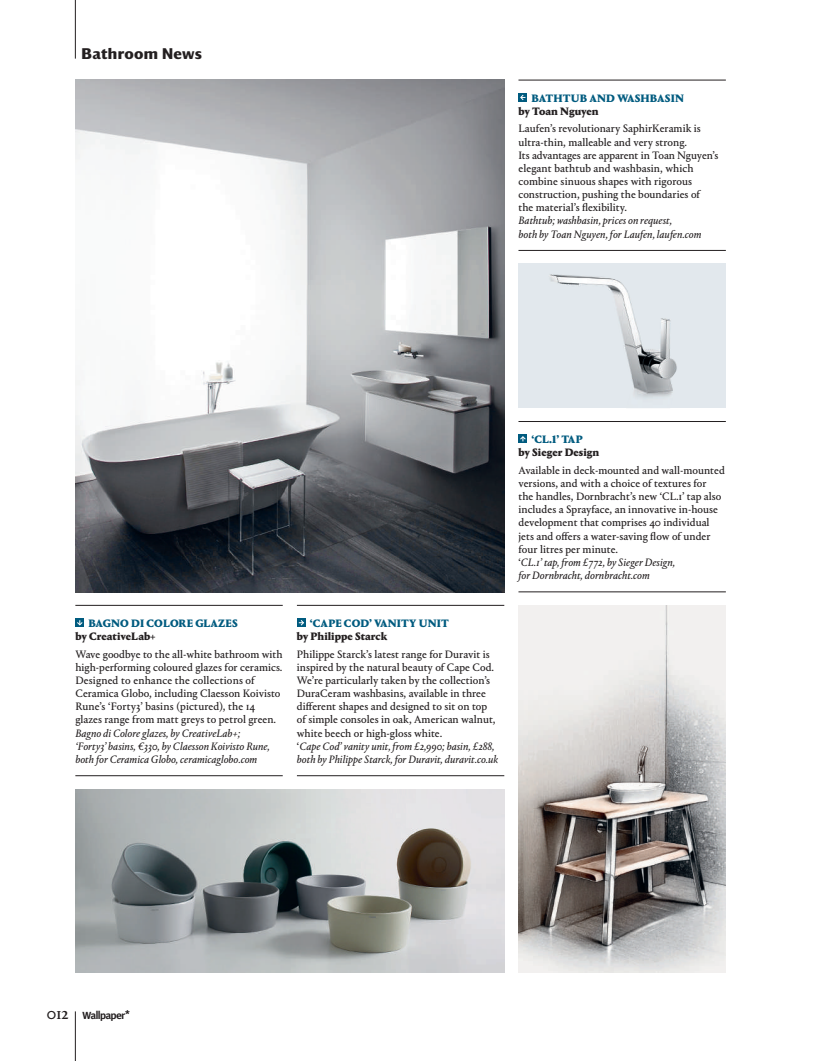
<style>
.page{position:relative;width:813px;height:1061px;background:#fff}
.page>*{position:absolute;margin:0;border:0;box-sizing:border-box;transform-origin:0 0}
.t1{font:17.5px "Portrait Text Regular 2";color:#231f20}
.t2{font:700 15px "Darby Sans Text";letter-spacing:.02em;color:#231f20}
.t3{font:11.25px/13.1px "Portrait Text Regular 2";color:#231f20}
.t4{font:italic 11.25px/13.1px "Portrait Text Regular 2";color:#231f20}
.t5{font:800 11.25px "Portrait Text";letter-spacing:.015em;color:#005b7f}
.t6{font:800 11.25px "Portrait Text";color:#231f20}
.s1{font-style:italic}
.s2{font-family:"Plakat Narrow";font-size:22.88px}
</style>
<div class="page">
<img style="left:75px;top:80px;width:429px;height:512px">
<img style="left:75px;top:789px;width:429px;height:183px">
<img style="left:518px;top:605px;width:208px;height:367px">
<hr style="left:75px;top:605px;width:208px;height:1px;background:#231f20">
<hr style="left:75px;top:775px;width:208px;height:1px;background:#231f20">
<div style="left:75px;top:618px;width:9px;height:9px;background:#005b7f"></div>
<svg style="left:77px;top:620px;width:6px;height:5px"></svg>
<hr style="left:518px;top:80px;width:208px;height:1px;background:#231f20">
<hr style="left:518px;top:250px;width:208px;height:1px;background:#231f20">
<div style="left:518px;top:93px;width:9px;height:9px;background:#005b7f"></div>
<svg style="left:520px;top:94px;width:5px;height:7px"></svg>
<hr style="left:518px;top:421px;width:208px;height:1px;background:#231f20">
<hr style="left:518px;top:591px;width:208px;height:1px;background:#231f20">
<div style="left:518px;top:434px;width:9px;height:9px;background:#005b7f"></div>
<svg style="left:520px;top:436px;width:6px;height:5px"></svg>
<hr style="left:297px;top:605px;width:207px;height:1px;background:#231f20">
<hr style="left:297px;top:775px;width:207px;height:1px;background:#231f20">
<div style="left:297px;top:618px;width:9px;height:9px;background:#005b7f"></div>
<svg style="left:299px;top:620px;width:5px;height:6px"></svg>
<div style="left:518px;top:264px;width:208px;height:144px;background:#e2e8ed"></div>
<img style="left:550px;top:274px;width:127px;height:124px">
<hr style="left:75px;top:1011px;width:1px;height:49px;background:#231f20">
<hr style="left:75px;top:0;width:1px;height:59px;background:#231f20">
<h2 class="t2" style="left:82px;top:45px;width:122px">Bathroom News</h2>
<p class="t5" style="left:531px;top:91px;width:154px">BATHTUB AND WASHBASIN</p>
<p class="t6" style="left:518px;top:104px;width:82px">BY TOAN NGUYEN</p>
<p class="t3" style="left:518px;top:123px;width:201px">Laufen’s revolutionary SaphirKeramik is ultra-thin, malleable and very strong.<br>Its advantages are apparent in Toan Nguyen’s elegant bathtub and washbasin, which combine sinuous shapes with rigorous construction, pushing the boundaries of<br>the material’s fexibility.</p>
<p class="t4" style="left:518px;top:215px;width:185px">Bathtub; washbasin, prices on request,<br>both by Toan Nguyen, for Laufen, laufen.com</p>
<p class="t5" style="left:88px;top:616px;width:151px">BAGNO DI COLORE GLAZES</p>
<p class="t6" style="left:75px;top:629px;width:82px">BY CREATIVELAB+</p>
<p class="t3" style="left:75px;top:648px;width:209px">Wave goodbye to the all-white bathroom with high-performing coloured glazes for ceramics.<br>Designed to enhance the collections of Ceramica Globo, including Claesson Koivisto Rune’s ‘Forty3’ basins (pictured), the 14 glazes range from matt greys to petrol green.</p>
<p class="t4" style="left:75px;top:727px;width:196px">Bagno di Colore glazes, by CreativeLab+; ‘Forty3’ basins, €330, by Claesson Koivisto Rune, both for Ceramica Globo, ceramicaglobo.com</p>
<p class="t5" style="left:310px;top:616px;width:140px">‘CAPE COD’ VANITY UNIT</p>
<p class="t6" style="left:297px;top:629px;width:92px">BY PHILIPPE STARCK</p>
<p class="t3" style="left:297px;top:648px;width:203px">Philippe Starck’s latest range for Duravit is inspired by the natural beauty of Cape Cod.<br>We’re particularly taken by the collection’s DuraCeram washbasins, available in three diferent shapes and designed to sit on top of simple consoles in oak, American walnut, white beech or high-gloss white.<br>‘<span class="s1">Cape Cod’ vanity unit, from £2,990; basin, £288, both by Philippe Starck, for Duravit, duravit.co.uk</span></p>
<p class="t5" style="left:531px;top:433px;width:53px">‘CL.1’ TAP</p>
<p class="t6" style="left:518px;top:446px;width:82px">BY SIEGER DESIGN</p>
<p class="t3" style="left:518px;top:464px;width:208px">Available in deck-mounted and wall-mounted versions, and with a choice of textures for<br>the handles, Dornbracht’s new ‘CL.1’ tap also includes a Sprayface, an innovative in-house development that comprises 40 individual jets and ofers a water-saving fow of under four litres per minute.<br>‘<span class="s1">CL.1’ tap, from £772, by Sieger Design,<br>for Dornbracht, dornbracht.com</span></p>
<h1 class="t1" style="left:47px;top:1006px;width:85px">012 <span class="s2">∑</span></h1>
</div>
